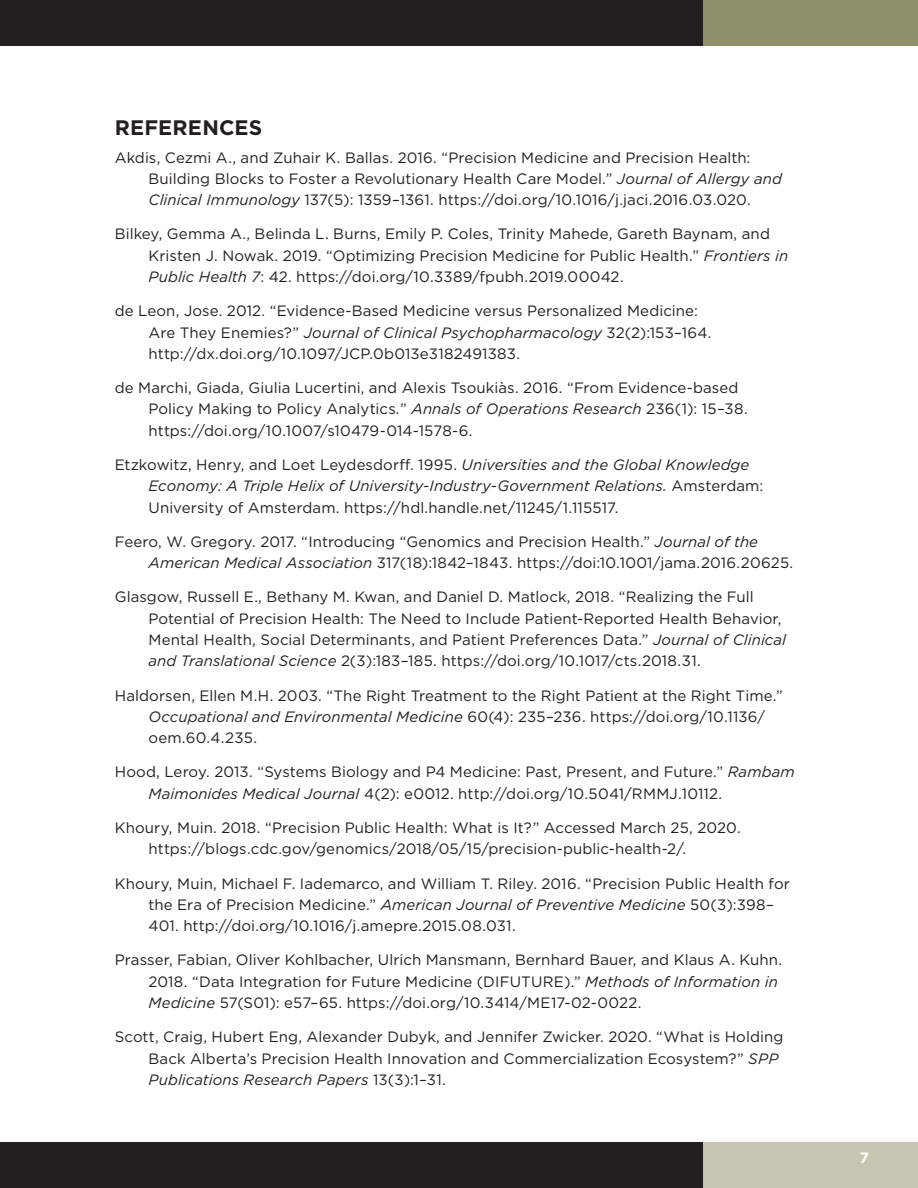
<style>
.page{position:relative;width:918px;height:1188px;background:#fff}
.page>*{position:absolute;margin:0;border:0;box-sizing:border-box;transform-origin:0 0}
.Heading_1{font:700 21px "Gotham";letter-spacing:.01em;color:#231f20}
.References_-_Hanging{font:15px/21.3px "Gotham";letter-spacing:.005em;color:#231f20}
.t1{font:700 15px "Gotham";color:#fff}
.s1{font-style:italic}
</style>
<div class="page">
<div style="left:703px;top:0;width:215px;height:45px;background:#8e8f66"></div>
<div style="left:0;top:0;width:703px;height:45px;background:#231f20"></div>
<div style="left:703px;top:1143px;width:215px;height:45px;background:#c7c5af"></div>
<div style="left:0;top:1143px;width:703px;height:45px;background:#231f20"></div>
<p class="Heading_1" style="left:115px;top:113px;width:149px">REFERENCES</p>
<p class="References_-_Hanging" style="left:148px;top:146px;width:635px;text-indent:-34px">Akdis, Cezmi A., and Zuhair K. Ballas. 2016. “Precision Medicine and Precision Health:<br>Building Blocks to Foster a Revolutionary Health Care Model.” <span class="s1">Journal of Allergy and<br>Clinical Immunology</span> 137(5): 1359–1361. https://doi.org/10.1016/j.jaci.2016.03.020.</p>
<p class="References_-_Hanging" style="left:148px;top:223px;width:641px;text-indent:-34px">Bilkey, Gemma A., Belinda L. Burns, Emily P. Coles, Trinity Mahede, Gareth Baynam, and<br>Kristen J. Nowak. 2019. “Optimizing Precision Medicine for Public Health.” <span class="s1">Frontiers in<br>Public Health 7</span>: 42. https://doi.org/10.3389/fpubh.2019.00042.</p>
<p class="References_-_Hanging" style="left:148px;top:300px;width:565px;text-indent:-34px">de Leon, Jose. 2012. “Evidence-Based Medicine versus Personalized Medicine:<br>Are They Enemies?” <span class="s1">Journal of Clinical Psychopharmacology</span> 32(2):153–164. http://dx.doi.org/10.1097/JCP.0b013e3182491383.</p>
<p class="References_-_Hanging" style="left:148px;top:377px;width:601px;text-indent:-34px">de Marchi, Giada, Giulia Lucertini, and Alexis Tsoukiàs. 2016. “From Evidence-based<br>Policy Making to Policy Analytics<span class="s1">.</span>” <span class="s1">Annals of Operations Research</span> 236(1): 15–38. https://doi.org/10.1007/s10479-014-1578-6.</p>
<p class="References_-_Hanging" style="left:148px;top:454px;width:616px;text-indent:-34px">Etzkowitz, Henry, and Loet Leydesdorff. 1995. <span class="s1">Universities and the Global Knowledge<br>Economy: A Triple Helix of University-Industry-Government Relations.</span> Amsterdam:<br>University of Amsterdam. https://hdl.handle.net/11245/1.115517.</p>
<p class="References_-_Hanging" style="left:148px;top:531px;width:646px;text-indent:-34px">Feero, W. Gregory. 2017. “Introducing “Genomics and Precision Health.” <span class="s1">Journal of the<br>American Medical Association</span> 317(18):1842–1843. https://doi:10.1001/jama.2016.20625.</p>
<p class="References_-_Hanging" style="left:148px;top:586px;width:639px;text-indent:-34px">Glasgow, Russell E., Bethany M. Kwan, and Daniel D. Matlock, 2018. “Realizing the Full Potential of Precision Health: The Need to Include Patient-Reported Health Behavior, Mental Health, Social Determinants, and Patient Preferences Data.” <span class="s1">Journal of Clinical and Translational Science</span> 2(3):183–185. https://doi.org/10.1017/cts.2018.31.</p>
<p class="References_-_Hanging" style="left:148px;top:684px;width:636px;text-indent:-34px">Haldorsen, Ellen M.H. 2003. “The Right Treatment to the Right Patient at the Right Time.”<br><span class="s1">Occupational and Environmental Medicine</span> 60(4): 235–236. https://doi.org/10.1136/ oem.60.4.235.</p>
<p class="References_-_Hanging" style="left:148px;top:761px;width:648px;text-indent:-34px">Hood, Leroy. 2013. “Systems Biology and P4 Medicine: Past, Present, and Future.” <span class="s1">Rambam<br>Maimonides Medical Journal</span> 4(2): e0012. http://doi.org/10.5041/RMMJ.10112.</p>
<p class="References_-_Hanging" style="left:148px;top:817px;width:594px;text-indent:-34px">Khoury, Muin. 2018. “Precision Public Health: What is It?” Accessed March 25, 2020. https://blogs.cdc.gov/genomics/2018/05/15/precision-public-health-2/.</p>
<p class="References_-_Hanging" style="left:148px;top:872px;width:643px;text-indent:-34px">Khoury, Muin, Michael F. Iademarco, and William T. Riley. 2016. “Precision Public Health for the Era of Precision Medicine.” <span class="s1">American Journal of Preventive Medicine</span> 50(3):398–<br>401. http://doi.org/10.1016/j.amepre.2015.08.031.</p>
<p class="References_-_Hanging" style="left:148px;top:949px;width:635px;text-indent:-34px">Prasser, Fabian, Oliver Kohlbacher, Ulrich Mansmann, Bernhard Bauer, and Klaus A. Kuhn.<br>2018. “Data Integration for Future Medicine (DIFUTURE).” <span class="s1">Methods of Information in<br>Medicine</span> 57(S01): e57–65. https://doi.org/10.3414/ME17-02-0022.</p>
<p class="References_-_Hanging" style="left:148px;top:1026px;width:636px;text-indent:-34px">Scott, Craig, Hubert Eng, Alexander Dubyk, and Jennifer Zwicker. 2020. “What is Holding<br>Back Alberta’s Precision Health Innovation and Commercialization Ecosystem?” <span class="s1">SPP<br>Publications Research Papers</span> 13(3):1–31.</p>
<p class="t1" style="left:860px;top:1148px;width:11px">7</p>
</div>
